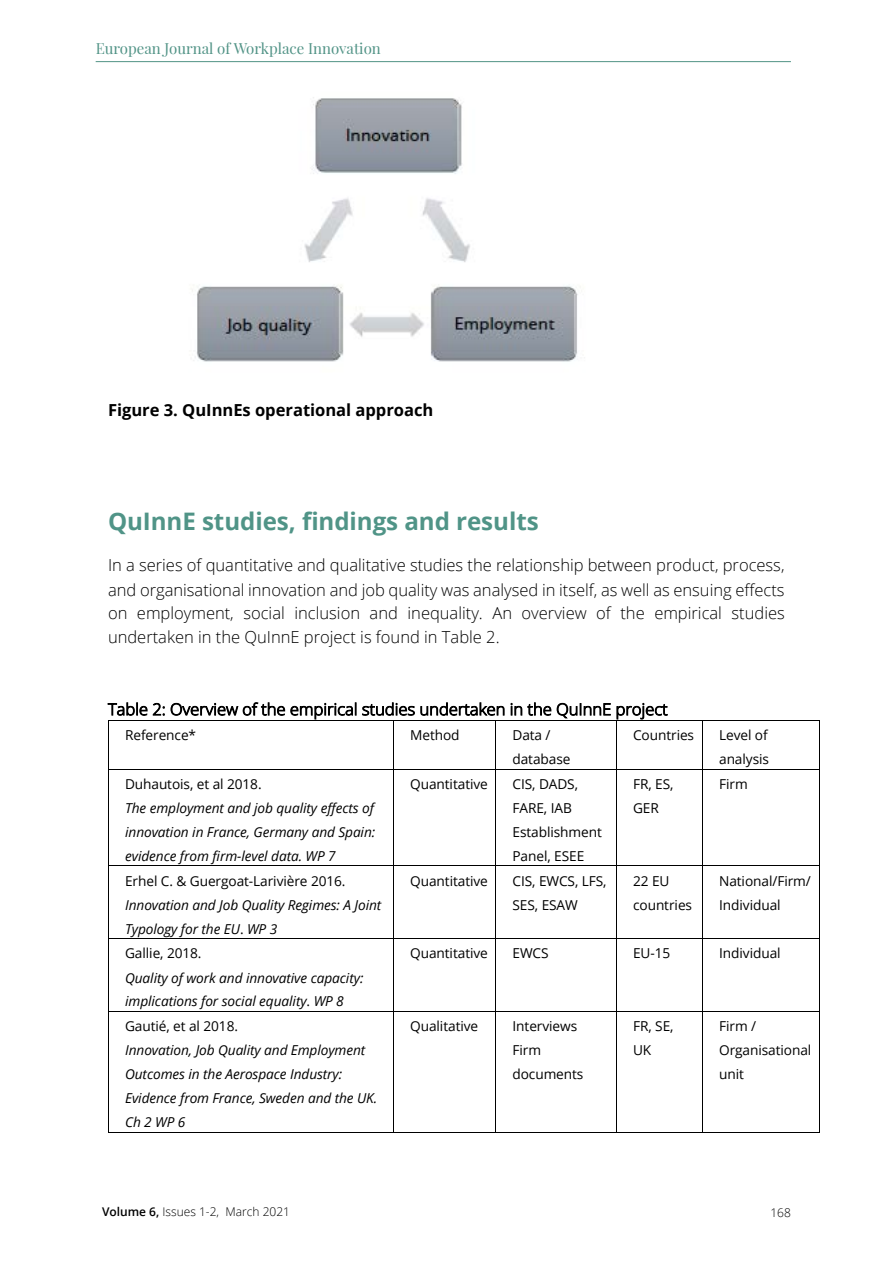
<style>
.page{position:relative;width:893px;height:1263px;background:#fff}
.page>*{position:absolute;margin:0;border:0;box-sizing:border-box;transform-origin:0 0}
.t1{font:700 24.15px "Open Sans";letter-spacing:-.005em;color:#509487}
.t2{font:300 16.5px/24px "Open Sans";color:#000;text-align:justify}
.t3{font:700 16.5px "Open Sans";color:#000}
.t4{font:300 16.2px "Open Sans";color:#000}
.t5{font:15px "Playfair Display";color:#519386}
.t6{font:13.65px/24px "Open Sans";letter-spacing:-.005em;color:#000}
.t7{font:italic 13.65px/24px "Open Sans";letter-spacing:-.005em;color:#000}
.t8{font:300 12px "Open Sans";color:#000}
.s1{font-style:normal}
.s2{font-weight:600}
</style>
<div class="page">
<hr style="left:96px;top:61px;width:695px;height:1px;background:#519386">
<hr style="left:109px;top:720px;width:284px;height:1px;background:#000">
<hr style="left:394px;top:720px;width:101px;height:1px;background:#000">
<hr style="left:496px;top:720px;width:120px;height:1px;background:#000">
<hr style="left:617px;top:720px;width:85px;height:1px;background:#000">
<hr style="left:703px;top:720px;width:116px;height:1px;background:#000">
<hr style="left:108px;top:721px;width:1px;height:48px;background:#000">
<hr style="left:393px;top:721px;width:1px;height:48px;background:#000">
<hr style="left:495px;top:721px;width:1px;height:48px;background:#000">
<hr style="left:616px;top:721px;width:1px;height:48px;background:#000">
<hr style="left:702px;top:721px;width:1px;height:48px;background:#000">
<hr style="left:819px;top:721px;width:1px;height:48px;background:#000">
<hr style="left:109px;top:769px;width:284px;height:1px;background:#000">
<hr style="left:394px;top:769px;width:101px;height:1px;background:#000">
<hr style="left:496px;top:769px;width:120px;height:1px;background:#000">
<hr style="left:617px;top:769px;width:85px;height:1px;background:#000">
<hr style="left:703px;top:769px;width:116px;height:1px;background:#000">
<hr style="left:108px;top:769px;width:1px;height:96px;background:#000">
<hr style="left:393px;top:769px;width:1px;height:96px;background:#000">
<hr style="left:495px;top:769px;width:1px;height:96px;background:#000">
<hr style="left:616px;top:769px;width:1px;height:96px;background:#000">
<hr style="left:702px;top:769px;width:1px;height:96px;background:#000">
<hr style="left:819px;top:769px;width:1px;height:96px;background:#000">
<hr style="left:109px;top:865px;width:284px;height:1px;background:#000">
<hr style="left:394px;top:865px;width:101px;height:1px;background:#000">
<hr style="left:496px;top:865px;width:120px;height:1px;background:#000">
<hr style="left:617px;top:865px;width:85px;height:1px;background:#000">
<hr style="left:703px;top:865px;width:116px;height:1px;background:#000">
<hr style="left:108px;top:866px;width:1px;height:72px;background:#000">
<hr style="left:393px;top:866px;width:1px;height:72px;background:#000">
<hr style="left:495px;top:866px;width:1px;height:72px;background:#000">
<hr style="left:616px;top:866px;width:1px;height:72px;background:#000">
<hr style="left:702px;top:866px;width:1px;height:72px;background:#000">
<hr style="left:819px;top:866px;width:1px;height:72px;background:#000">
<hr style="left:109px;top:938px;width:284px;height:1px;background:#000">
<hr style="left:394px;top:938px;width:101px;height:1px;background:#000">
<hr style="left:496px;top:938px;width:120px;height:1px;background:#000">
<hr style="left:617px;top:938px;width:85px;height:1px;background:#000">
<hr style="left:703px;top:938px;width:116px;height:1px;background:#000">
<hr style="left:108px;top:939px;width:1px;height:72px;background:#000">
<hr style="left:393px;top:939px;width:1px;height:72px;background:#000">
<hr style="left:495px;top:939px;width:1px;height:72px;background:#000">
<hr style="left:616px;top:939px;width:1px;height:72px;background:#000">
<hr style="left:702px;top:939px;width:1px;height:72px;background:#000">
<hr style="left:819px;top:939px;width:1px;height:72px;background:#000">
<hr style="left:109px;top:1011px;width:284px;height:1px;background:#000">
<hr style="left:394px;top:1011px;width:101px;height:1px;background:#000">
<hr style="left:496px;top:1011px;width:120px;height:1px;background:#000">
<hr style="left:617px;top:1011px;width:85px;height:1px;background:#000">
<hr style="left:703px;top:1011px;width:116px;height:1px;background:#000">
<hr style="left:108px;top:1012px;width:1px;height:120px;background:#000">
<hr style="left:109px;top:1132px;width:284px;height:1px;background:#000">
<hr style="left:393px;top:1012px;width:1px;height:120px;background:#000">
<hr style="left:394px;top:1132px;width:101px;height:1px;background:#000">
<hr style="left:495px;top:1012px;width:1px;height:120px;background:#000">
<hr style="left:496px;top:1132px;width:120px;height:1px;background:#000">
<hr style="left:616px;top:1012px;width:1px;height:120px;background:#000">
<hr style="left:617px;top:1132px;width:85px;height:1px;background:#000">
<hr style="left:702px;top:1012px;width:1px;height:120px;background:#000">
<hr style="left:703px;top:1132px;width:116px;height:1px;background:#000">
<hr style="left:819px;top:1012px;width:1px;height:120px;background:#000">
<img style="left:192px;top:97px;width:389px;height:265px">
<p class="t5" style="left:96px;top:39px;width:287px">European Journal of Workplace Innovation</p>
<p class="t3" style="left:108px;top:398px;width:327px">Figure 3. QuInnEs operational approach</p>
<h1 class="t1" style="left:108px;top:504px;width:432px">QuInnE studies, findings and results</h1>
<p class="t2" style="left:108px;top:553px;width:678px">In a series of quantitative and qualitative studies the relationship between product, process, and organisational innovation and job quality was analysed in itself, as well as ensuing effects on employment, social inclusion and inequality. An overview of the empirical studies undertaken in the QuInnE project is found in Table 2.</p>
<p class="t4" style="left:108px;top:698px;width:561px">Table 2: Overview of the empirical studies undertaken in the QuInnE project</p>
<p class="t6" style="left:125px;top:723px;width:73px">Reference*</p>
<p class="t6" style="left:410px;top:723px;width:51px">Method</p>
<p class="t6" style="left:512px;top:723px;width:59px">Data / database</p>
<p class="t6" style="left:633px;top:723px;width:63px">Countries</p>
<p class="t6" style="left:719px;top:723px;width:51px">Level of analysis</p>
<p class="t6" style="left:125px;top:771px;width:138px">Duhautois, et al 2018.</p>
<p class="t7" style="left:125px;top:796px;width:252px;text-align:justify">The employment and job quality effects of innovation in France, Germany and Spain: evidence from firm-level data. WP 7</p>
<p class="t6" style="left:410px;top:771px;width:79px">Quantitative</p>
<p class="t6" style="left:512px;top:771px;width:91px">CIS, DADS,<br>FARE, IAB<br>Establishment<br>Panel, ESEE</p>
<p class="t6" style="left:633px;top:771px;width:42px">FR, ES,<br>GER</p>
<p class="t6" style="left:719px;top:771px;width:30px">Firm</p>
<p class="t6" style="left:125px;top:868px;width:222px">Erhel C. &amp; Guergoat-Larivière 2016.</p>
<p class="t7" style="left:125px;top:893px;width:258px">Innovation and Job Quality Regimes: A Joint<br>Typology for the EU<span class="s1">.</span> WP 3</p>
<p class="t6" style="left:125px;top:941px;width:78px">Gallie, 2018.</p>
<p class="t7" style="left:125px;top:965px;width:240px">Quality of work and innovative capacity: implications for social equality<span class="s1">.</span> WP 8</p>
<p class="t6" style="left:125px;top:1014px;width:114px">Gautié, et al 2018.</p>
<p class="t7" style="left:125px;top:1038px;width:254px">Innovation, Job Quality and Employment<br>Outcomes in the Aerospace Industry:<br>Evidence from France, Sweden and the UK.<br>Ch 2 WP 6</p>
<p class="t6" style="left:410px;top:868px;width:79px">Quantitative</p>
<p class="t6" style="left:513px;top:868px;width:96px">CIS, EWCS, LFS,<br>SES, ESAW</p>
<p class="t6" style="left:633px;top:868px;width:60px">22 EU countries</p>
<p class="t6" style="left:719px;top:868px;width:93px">National/Firm/<br>Individual</p>
<p class="t6" style="left:410px;top:941px;width:79px">Quantitative</p>
<p class="t6" style="left:512px;top:941px;width:38px">EWCS</p>
<p class="t6" style="left:633px;top:941px;width:39px">EU-15</p>
<p class="t6" style="left:719px;top:941px;width:63px">Individual</p>
<p class="t6" style="left:410px;top:1014px;width:70px">Qualitative</p>
<p class="t6" style="left:512px;top:1014px;width:72px">Interviews<br>Firm documents</p>
<p class="t6" style="left:633px;top:1014px;width:42px">FR, SE,<br>UK</p>
<p class="t6" style="left:719px;top:1014px;width:94px">Firm /<br>Organisational unit</p>
<p class="t8" style="left:102px;top:1203px;width:190px"><span class="s2">Volume 6,</span> Issues 1-2, March 2021</p>
<p class="t8" style="left:770px;top:1204px;width:22px">168</p>
</div>
